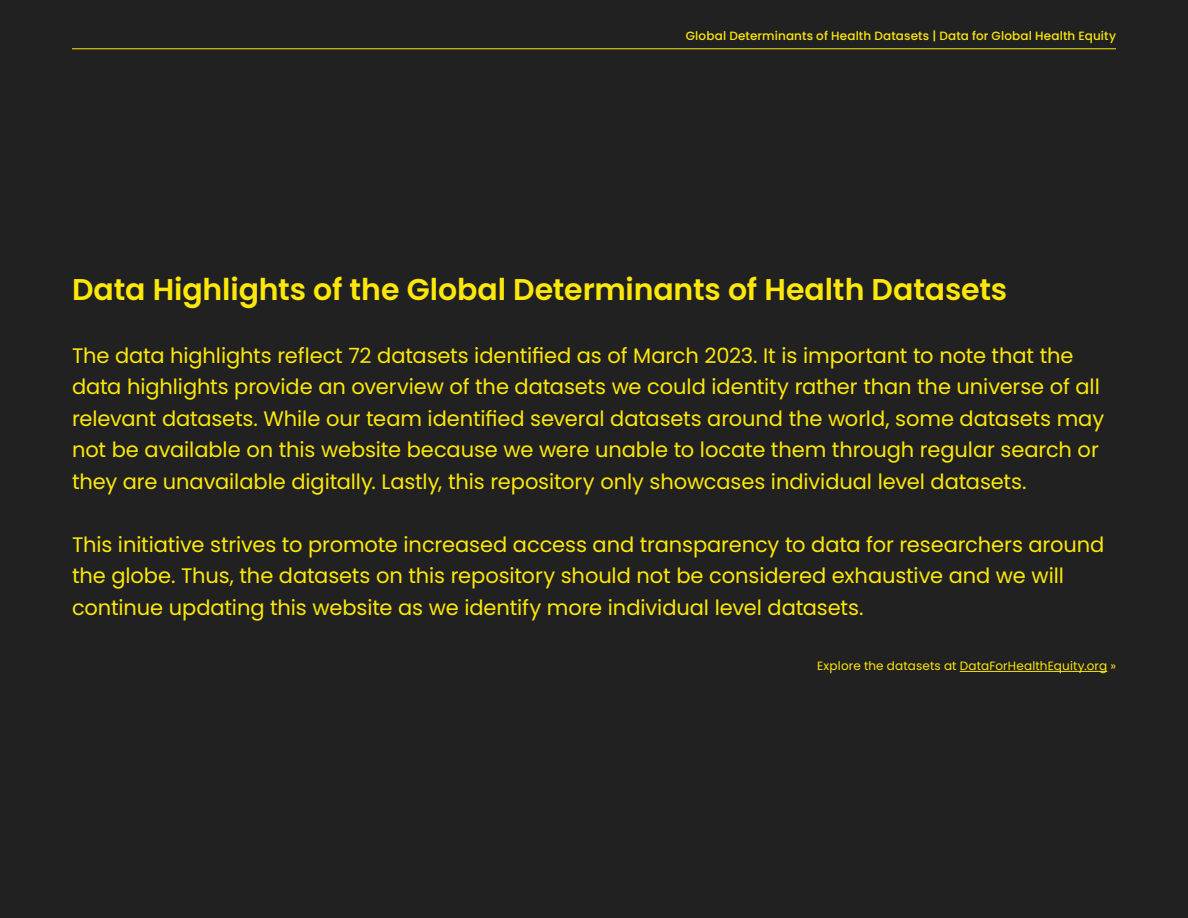
<style>
.page{position:relative;width:1188px;height:918px;background:#212121}
.page>*{position:absolute;margin:0;border:0;box-sizing:border-box;transform-origin:0 0}
.t1{font:600 30px "Poppins";letter-spacing:-.005em;color:#fde80a}
.t2{font:21px/31.5px "Poppins";letter-spacing:-.005em;color:#fde80a}
.t3{font:500 12px "Poppins";letter-spacing:.01em;color:#fde80a}
.t4{font:12px "Poppins";letter-spacing:.015em;color:#fde80a}
</style>
<div class="page">
<hr style="left:960px;top:671px;width:147px;height:1px;background:#fde80a">
<hr style="left:72px;top:49px;width:1044px;height:1px;background:#fde80a">
<p class="t3" style="left:686px;top:28px;width:432px">Global Determinants of Health Datasets | Data for Global Health Equity</p>
<h1 class="t1" style="left:72px;top:272px;width:937px">Data Highlights of the Global Determinants of Health Datasets</h1>
<p class="t2" style="left:72px;top:340px;width:1034px">The data highlights reflect 72 datasets identified as of March 2023. It is important to note that the data highlights provide an overview of the datasets we could identity rather than the universe of all relevant datasets. While our team identified several datasets around the world, some datasets may not be available on this website because we were unable to locate them through regular search or they are unavailable digitally. Lastly, this repository only showcases individual level datasets.</p>
<p class="t2" style="left:72px;top:529px;width:1034px">This initiative strives to promote increased access and transparency to data for researchers around the globe. Thus, the datasets on this repository should not be considered exhaustive and we will continue updating this website as we identify more individual level datasets.</p>
<p class="t4" style="left:817px;top:659px;width:300px">Explore the datasets at DataForHealthEquity.org »</p>
</div>
